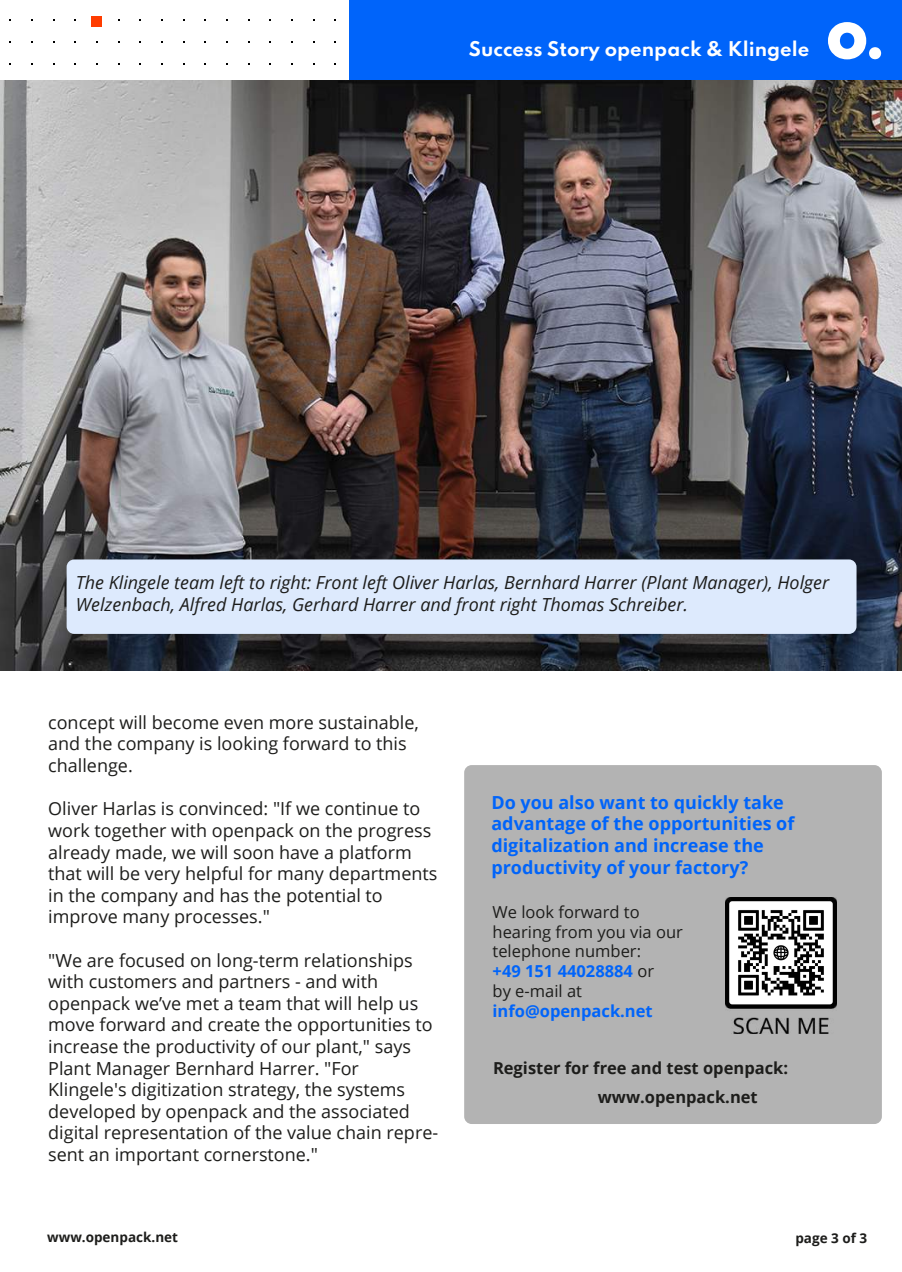
<style>
.page{position:relative;width:902px;height:1272px;background:#fff}
.page>*{position:absolute;margin:0;border:0;box-sizing:border-box;transform-origin:0 0}
.t1{font:18px/21.6px "Open Sans";color:#1d1d1b}
.t2{font:italic 18px/21.6px "Open Sans";color:#1d1d1b}
.t3{font:700 18px/21.6px "Open Sans";color:#0064fa}
.t4{font:100 18px "Spartan";color:#fff}
.t5{font:16.5px/19.8px "Open Sans";color:#1d1d1b}
.t6{font:700 16.5px/29.1px "Open Sans";color:#1d1d1b}
.t7{font:700 16.5px "Open Sans";color:#0064fa}
.t8{font:700 13.5px "Open Sans";color:#1d1d1b}
.s1{font-weight:700;color:#0064fa}
</style>
<div class="page">
<img style="left:0;top:79px;width:902px;height:591px">
<div style="left:349px;top:0;width:553px;height:79px;background:#0064fa"></div>
<svg style="left:828px;top:22px;width:53px;height:37px"></svg>
<div style="left:92px;top:16px;width:10px;height:11px;background:#ff3c00"></div>
<div style="left:67px;top:559px;width:789px;height:75px;background:#ddeafd;border-radius:8px"></div>
<div style="left:464px;top:765px;width:418px;height:359px;background:#b3b3b3;border-radius:8px"></div>
<img style="left:725px;top:897px;width:111px;height:137px">
<p class="t4" style="left:469px;top:40px;width:342px">Success Story openpack &amp; Klingele</p>
<p class="t2" style="left:76px;top:571px;width:755px">The Klingele team left to right: Front left Oliver Harlas, Bernhard Harrer (Plant Manager), Holger<br>Welzenbach, Alfred Harlas, Gerhard Harrer and front right Thomas Schreiber.</p>
<p class="t1" style="left:48px;top:711px;width:372px">concept will become even more sustainable, and the company is looking forward to this challenge.</p>
<p class="t1" style="left:48px;top:797px;width:391px">Oliver Harlas is convinced: "If we continue to work together with openpack on the progress already made, we will soon have a platform that will be very helpful for many departments in the company and has the potential to improve many processes."</p>
<p class="t1" style="left:48px;top:949px;width:391px">"We are focused on long-term relationships with customers and partners - and with openpack we’ve met a team that will help us move forward and create the opportunities to increase the productivity of our plant," says Plant Manager Bernhard Harrer. "For Klingele's digitization strategy, the systems developed by openpack and the associated digital representation of the value chain repre&shy;sent an important cornerstone."</p>
<p class="t3" style="left:491px;top:791px;width:304px">Do you also want to quickly take advantage of the opportunities of digitalization and increase the productivity of your factory?</p>
<p class="t5" style="left:493px;top:901px;width:192px">We look forward to hearing from you via our telephone number:<br><span class="s1">+49 151 44028884</span> or<br>by e-mail at</p>
<p class="t7" style="left:493px;top:999px;width:162px">info@openpack.net</p>
<p class="t6" style="left:598px;top:1052px;width:192px;text-indent:-105px">Register for free and test openpack: www.openpack.net</p>
<p class="t8" style="left:47px;top:1227px;width:132px">www.openpack.net</p>
<p class="t8" style="left:795px;top:1228px;width:73px">page 3 of 3</p>
</div>
